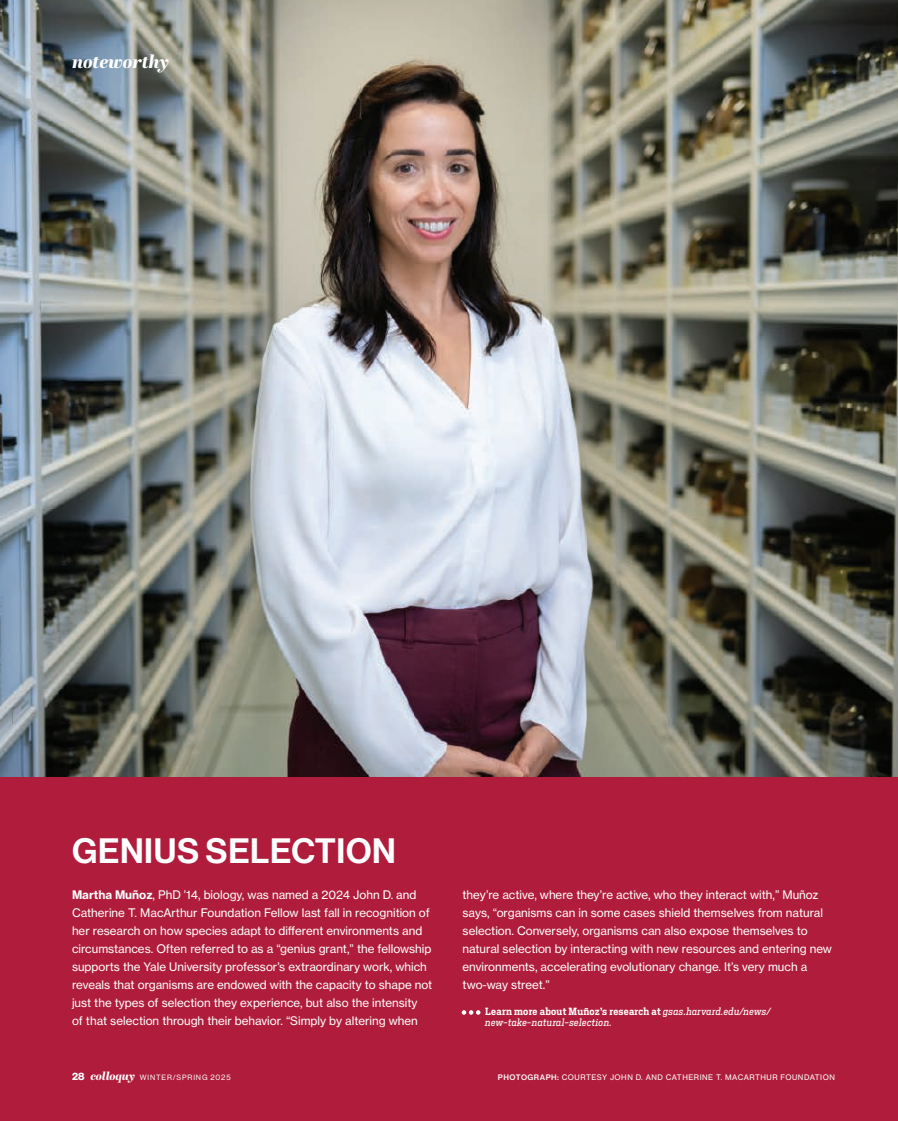
<style>
.page{position:relative;width:898px;height:1121px;background:#fff}
.page>*{position:absolute;margin:0;border:0;box-sizing:border-box;transform-origin:0 0}
.t1{font:34.5px "N Haas Grotesk DS Pro 65 Md";letter-spacing:.015em;color:#fff}
.t2{font:italic 800 18px "Abril Display";letter-spacing:-.005em;color:#fff}
.t3{font:11.7px/18px "Neue Haas Grotesk Text";color:#fff}
.t4{font:italic 9.75px/11.2px "Heron Serif";letter-spacing:.025em;color:#fff}
.t5{font:7.5px "N Haas Grotesk TX Pro 55 Rg";letter-spacing:.065em;color:#fff}
.t6{font:7.5px "N Haas Grotesk DS Pro 55 Rg";letter-spacing:.115em;color:#fff}
.s1{font-weight:700}
.s2{font-weight:600;font-style:normal}
.s3{font-family:"N Haas Grotesk DS Pro 75 Bd";font-size:10.5px}
.s4{font-family:"Abril Display";font-weight:800;font-style:italic;font-size:11.25px}
.s5{font-family:"N Haas Grotesk TX Pro 65 Md"}
</style>
<div class="page">
<img style="left:0;top:0;width:898px;height:778px">
<div style="left:0;top:778px;width:898px;height:342px;background:#b01d3c"></div>
<svg style="left:462px;top:1010px;width:18px;height:4px"></svg>
<h2 class="t2" style="left:72px;top:48px;width:99px">noteworthy</h2>
<h1 class="t1" style="left:72px;top:831px;width:325px">GENIUS SELECTION</h1>
<p class="t3" style="left:72px;top:885px;width:362px"><span class="s1">Martha Muñoz</span>, PhD ’14, biology, was named a 2024 John D. and Catherine T. MacArthur Foundation Fellow last fall in recognition of her research on how species adapt to different environments and circumstances. Often referred to as a “genius grant,” the fellowship supports the Yale University professor’s extraordinary work, which reveals that organisms are endowed with the capacity to shape not just the types of selection they experience, but also the intensity<br>of that selection through their behavior. “Simply by altering when</p>
<p class="t3" style="left:462px;top:885px;width:371px">they’re active, where they’re active, who they interact with,” Muñoz says, “organisms can in some cases shield themselves from natural selection. Conversely, organisms can also expose themselves to natural selection by interacting with new resources and entering new environments, accelerating evolutionary change. It’s very much a two-way street.”</p>
<p class="t4" style="left:485px;top:1005px;width:287px"><span class="s2">Learn more about Muñoz’s research at</span> gsas.harvard.edu/news/ new-take-natural-selection.</p>
<p class="t6" style="left:72px;top:1073px;width:160px"><span class="s3">28</span> <span class="s4">colloquy</span> WINTER/SPRING 2025</p>
<p class="t5" style="left:498px;top:1073px;width:338px"><span class="s5">PHOTOGRAPH:</span> COURTESY JOHN D. AND CATHERINE T. MACARTHUR FOUNDATION</p>
</div>
